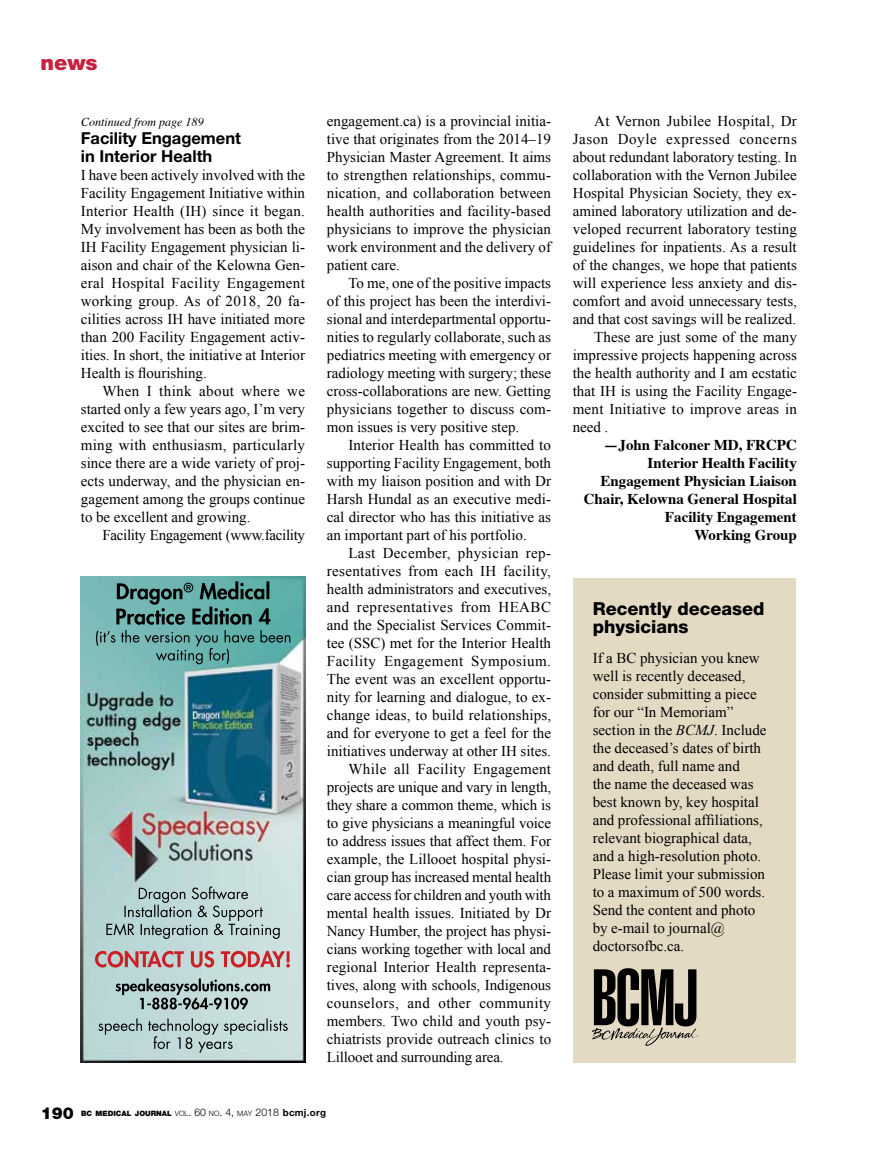
<style>
.page{position:relative;width:878px;height:1161px;background:#fff}
.page>*{position:absolute;margin:0;border:0;box-sizing:border-box;transform-origin:0 0}
.t1{font:900 21px "Helvetica Neue";color:#c6203e}
.t2{font:800 18px/18px "Helvetica Neue";color:#000}
.t3{font:700 16.5px/18px "Helvetica Neue";color:#000}
.t4{font:900 16.5px "Helvetica Neue";color:#000}
.t5{font:15px/18px "Times New Roman";color:#000;text-align:justify}
.t6{font:700 15px/18px "Times";color:#000;text-align:right}
.t7{font:15px "Times New Roman";letter-spacing:.02em;color:#000}
.t8{font:15px "Times New Roman";letter-spacing:.03em;color:#000}
.t9{font:15px "Times New Roman";letter-spacing:.025em;color:#000}
.t10{font:15px "Times New Roman";letter-spacing:-.02em;color:#000}
.t11{font:15px "Times New Roman";letter-spacing:.04em;color:#000}
.t12{font:italic 12px "Times";color:#000}
.t13{font:900 7.35px "Helvetica Neue";color:#000}
.s1{font-weight:300}
.s2{font-weight:300;font-size:10.5px}
.s3{font-weight:700;font-size:9.75px}
.s4{font-style:italic}
</style>
<div class="page">
<img style="left:81px;top:577px;width:224px;height:486px">
<div style="left:573px;top:578px;width:223px;height:484px;background:#e4dac4"></div>
<svg style="left:591px;top:968px;width:108px;height:78px"></svg>
<h1 class="t1" style="left:40px;top:50px;width:59px">news</h1>
<p class="t12" style="left:81px;top:111px;width:124px">Continued from page 189</p>
<p class="t3" style="left:81px;top:129px;width:162px">Facility Engagement in Interior Health</p>
<p class="t5" style="left:81px;top:166px;width:226px">I have been actively involved with the Facility Engagement Initiative within Interior Health (IH) since it began.<br>My involvement has been as both the IH Facility Engagement physician li&shy;aison and chair of the Kelowna Gen&shy;eral Hospital Facility Engagement working group. As of 2018, 20 fa&shy;cilities across IH have initiated more than 200 Facility Engagement activ&shy;ities. In short, the initiative at Interior Health is flourishing.</p>
<p class="t5" style="left:81px;top:382px;width:226px;text-indent:22px">When I think about where we started only a few years ago, I’m very excited to see that our sites are brim&shy;ming with enthusiasm, particularly since there are a wide variety of proj&shy;ects underway, and the physician en&shy;gagement among the groups continue to be excellent and growing.</p>
<p class="t10" style="left:102px;top:526px;width:204px">Facility Engagement (www.facility</p>
<p class="t5" style="left:327px;top:112px;width:226px">engagement.ca) is a provincial initia&shy;tive that originates from the 2014–19<br>Physician Master Agreement. It aims to strengthen relationships, commu&shy;nication, and collaboration between health authorities and facility-based physicians to improve the physician work environment and the delivery of patient care.</p>
<p class="t5" style="left:327px;top:274px;width:226px;text-indent:22px">To me, one of the positive impacts of this project has been the interdivi&shy;sional and interdepartmental opportu&shy;nities to regularly collaborate, such as pediatrics meeting with emergency or radiology meeting with surgery; these cross-collaborations are new. Getting physicians together to discuss com&shy;mon issues is very positive step.</p>
<p class="t5" style="left:327px;top:436px;width:226px;text-indent:22px">Interior Health has committed to supporting Facility Engagement, both with my liaison position and with Dr Harsh Hundal as an executive medi&shy;cal director who has this initiative as an important part of his portfolio.</p>
<p class="t9" style="left:348px;top:544px;width:204px">Last December, physician rep-</p>
<p class="t7" style="left:327px;top:562px;width:226px">resentatives from each IH facility,</p>
<p class="t5" style="left:327px;top:580px;width:226px">health administrators and executives,</p>
<p class="t8" style="left:327px;top:598px;width:226px">and representatives from HEABC</p>
<p class="t5" style="left:327px;top:616px;width:226px">and the Specialist Services Commit-</p>
<p class="t5" style="left:327px;top:634px;width:226px">tee (SSC) met for the Interior Health</p>
<p class="t8" style="left:327px;top:652px;width:226px">Facility Engagement Symposium.</p>
<p class="t5" style="left:327px;top:670px;width:226px">The event was an excellent opportu-</p>
<p class="t5" style="left:327px;top:688px;width:226px">nity for learning and dialogue, to ex-</p>
<p class="t5" style="left:327px;top:706px;width:226px">change ideas, to build relationships,</p>
<p class="t5" style="left:327px;top:724px;width:226px">and for everyone to get a feel for the</p>
<p class="t5" style="left:327px;top:742px;width:225px">initiatives underway at other IH sites.</p>
<p class="t7" style="left:348px;top:760px;width:204px">While all Facility Engagement</p>
<p class="t5" style="left:327px;top:778px;width:226px">projects are unique and vary in length,</p>
<p class="t5" style="left:327px;top:796px;width:226px">they share a common theme, which is</p>
<p class="t5" style="left:327px;top:814px;width:226px">to give physicians a meaningful voice</p>
<p class="t5" style="left:327px;top:832px;width:226px">to address issues that affect them. For</p>
<p class="t5" style="left:327px;top:850px;width:226px">example, the Lillooet hospital physi-</p>
<p class="t5" style="left:327px;top:868px;width:226px">cian group has increased mental health</p>
<p class="t5" style="left:327px;top:886px;width:226px">care access for children and youth with</p>
<p class="t5" style="left:327px;top:904px;width:225px">mental health issues. Initiated by Dr</p>
<p class="t5" style="left:327px;top:922px;width:226px">Nancy Humber, the project has physi-</p>
<p class="t5" style="left:327px;top:940px;width:226px">cians working together with local and</p>
<p class="t5" style="left:327px;top:958px;width:226px">regional Interior Health representa-</p>
<p class="t5" style="left:327px;top:976px;width:226px">tives, along with schools, Indigenous</p>
<p class="t9" style="left:327px;top:994px;width:226px">counselors, and other community</p>
<p class="t5" style="left:327px;top:1012px;width:226px">members. Two child and youth psy-</p>
<p class="t5" style="left:327px;top:1030px;width:226px">chiatrists provide outreach clinics to</p>
<p class="t5" style="left:327px;top:1048px;width:178px">Lillooet and surrounding area.</p>
<p class="t4" style="left:41px;top:1103px;width:35px">190</p>
<p class="t13" style="left:81px;top:1109px;width:246px">BC MEDICAL JOURNAL <span class="s1">VOL</span><span class="s2">. 60</span> <span class="s1">NO</span><span class="s2">. 4,</span> <span class="s1">MAY</span> <span class="s2">2018</span> <span class="s3">bcmj.org</span></p>
<p class="t7" style="left:594px;top:112px;width:204px">At Vernon Jubilee Hospital, Dr</p>
<p class="t11" style="left:572px;top:130px;width:226px">Jason Doyle expressed concerns</p>
<p class="t5" style="left:572px;top:148px;width:226px">about redundant laboratory testing. In</p>
<p class="t5" style="left:572px;top:166px;width:226px">collaboration with the Vernon Jubilee</p>
<p class="t5" style="left:572px;top:184px;width:226px">Hospital Physician Society, they ex-</p>
<p class="t5" style="left:572px;top:202px;width:226px">amined laboratory utilization and de-</p>
<p class="t5" style="left:572px;top:220px;width:226px">veloped recurrent laboratory testing</p>
<p class="t5" style="left:572px;top:238px;width:225px">guidelines for inpatients. As a result</p>
<p class="t5" style="left:572px;top:256px;width:226px">of the changes, we hope that patients</p>
<p class="t5" style="left:572px;top:274px;width:226px">will experience less anxiety and dis-</p>
<p class="t5" style="left:572px;top:292px;width:226px">comfort and avoid unnecessary tests,</p>
<p class="t5" style="left:572px;top:310px;width:225px">and that cost savings will be realized.</p>
<p class="t5" style="left:594px;top:328px;width:204px">These are just some of the many</p>
<p class="t5" style="left:572px;top:346px;width:226px">impressive projects happening across</p>
<p class="t5" style="left:572px;top:364px;width:226px">the health authority and I am ecstatic</p>
<p class="t5" style="left:572px;top:382px;width:226px">that IH is using the Facility Engage-</p>
<p class="t5" style="left:572px;top:400px;width:226px">ment Initiative to improve areas in</p>
<p class="t5" style="left:572px;top:418px;width:37px">need .</p>
<p class="t6" style="left:583px;top:434px;width:215px">—John Falconer MD, FRCPC<br>Interior Health Facility<br>Engagement Physician Liaison<br>Chair, Kelowna General Hospital<br>Facility Engagement<br>Working Group</p>
<p class="t2" style="left:592px;top:599px;width:173px">Recently deceased physicians</p>
<p class="t5" style="left:592px;top:649px;width:175px;text-align:left">If a BC physician you knew well is recently deceased, consider submitting a piece for our “In Memoriam” section in the <span class="s4">BCMJ</span>. Include the deceased’s dates of birth and death, full name and<br>the name the deceased was best known by, key hospital and professional affiliations, relevant biographical data, and a high-resolution photo.<br>Please limit your submission to a maximum of 500 words.<br>Send the content and photo by e-mail to journal@ doctorsofbc.ca.</p>
</div>
